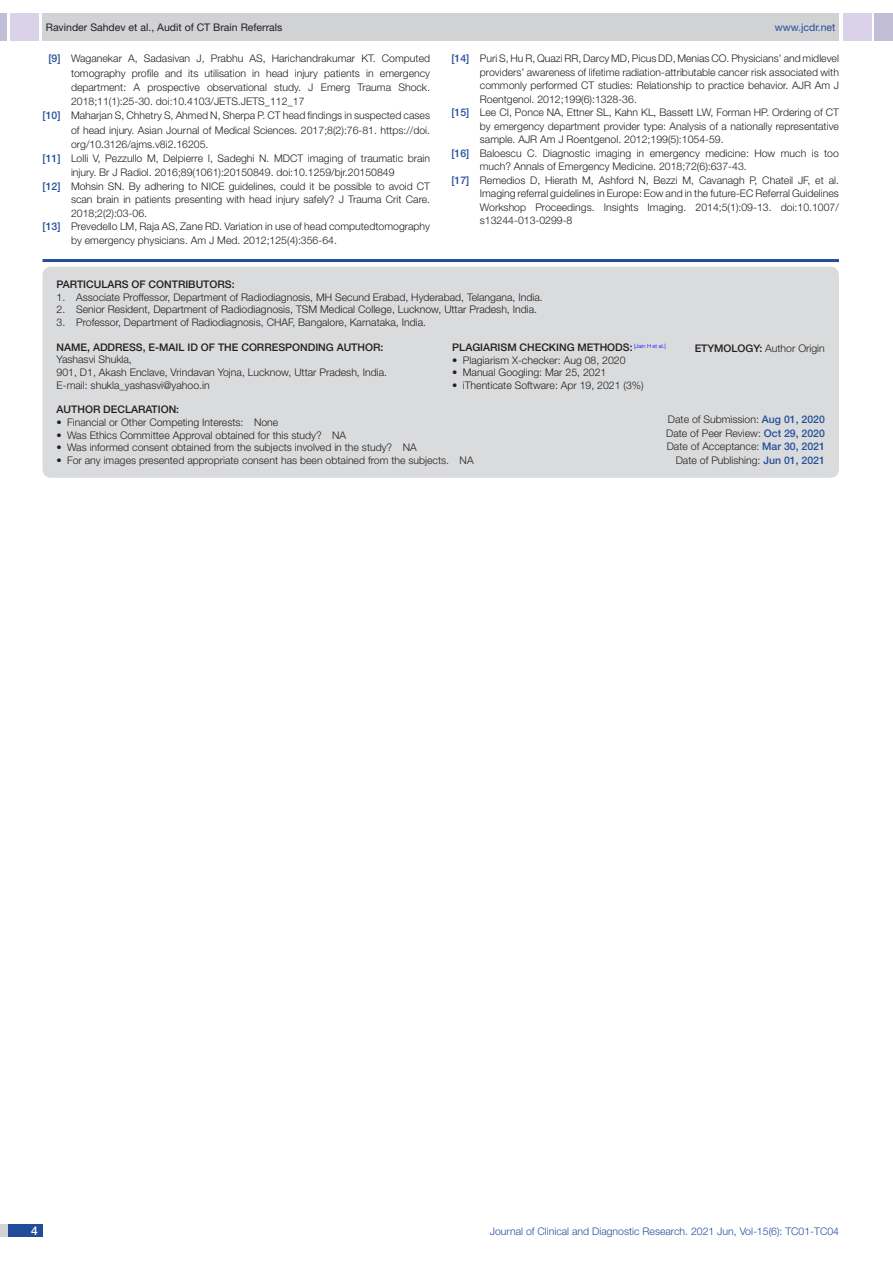
<style>
.page{position:relative;width:893px;height:1263px;background:#fff}
.page>*{position:absolute;margin:0;border:0;box-sizing:border-box;transform-origin:0 0}
.t1{font:500 12px "Helvetica Neue";color:#fff}
.Partic_Contri_Txt{font:300 10.5px "Helvetica Neue";color:#231f20}
.Partic_Contri_Head{font:500 10.5px "Helvetica Neue";color:#231f20}
.tb_txt{font:300 10.5px "Helvetica Neue";color:#231f20}
.t2{font:300 10.5px "Helvetica Neue";color:#244e9b}
.t3{font:10.5px "Helvetica Neue";color:#231f20}
.Partic_Contri_Head-2{font:300 10.5px "Helvetica Neue";color:#231f20}
.t4{font:10.5px "Helvetica Neue";color:#244e9b}
.s1{font-weight:500;color:#244e9b}
.s2{font-weight:500}
</style>
<div class="page">
<div style="left:0;top:13px;width:7px;height:28px;background:#c2bed7"></div>
<div style="left:10px;top:13px;width:29px;height:28px;background:#d9d2e8"></div>
<div style="left:43px;top:13px;width:796px;height:28px;background:#d1d2d4"></div>
<div style="left:875px;top:13px;width:18px;height:28px;background:#c2bed7"></div>
<div style="left:843px;top:13px;width:29px;height:28px;background:#d9d2e8"></div>
<div style="left:0;top:1224px;width:43px;height:13px;background:#d1d2d4"></div>
<div style="left:8px;top:1224px;width:35px;height:13px;background:#214c99"></div>
<hr style="left:43px;top:259px;width:796px;height:3px;background:#244e9b">
<div style="left:43px;top:267px;width:796px;height:211px;background:#dadbdc;border-radius:9px"></div>
<p class="t3" style="left:46px;top:21px;width:238px">Ravinder Sahdev et al., Audit of CT Brain Referrals</p>
<p class="t4" style="left:775px;top:21px;width:62px">www.jcdr.net</p>
<p class="Partic_Contri_Txt" style="left:48px;top:52px;width:383px"><span class="s1">[9]</span> Waganekar A, Sadasivan J, Prabhu AS, Harichandrakumar KT. Computed</p>
<p class="Partic_Contri_Txt" style="left:71px;top:66px;width:361px">tomography profile and its utilisation in head injury patients in emergency</p>
<p class="Partic_Contri_Txt" style="left:71px;top:81px;width:361px">department: A prospective observational study. J Emerg Trauma Shock.</p>
<p class="Partic_Contri_Txt" style="left:71px;top:95px;width:235px">2018;11(1):25-30. doi:10.4103/JETS.JETS_112_17</p>
<p class="Partic_Contri_Txt" style="left:43px;top:109px;width:389px"><span class="s1">[10]</span> Maharjan S, Chhetry S, Ahmed N, Sherpa P. CT head findings in suspected cases</p>
<p class="Partic_Contri_Txt" style="left:71px;top:123px;width:361px">of head injury. Asian Journal of Medical Sciences. 2017;8(2):76-81. https://doi.</p>
<p class="Partic_Contri_Txt" style="left:71px;top:138px;width:139px">org/10.3126/ajms.v8i2.16205.</p>
<p class="Partic_Contri_Txt" style="left:43px;top:152px;width:389px"><span class="s1">[11]</span> Lolli V, Pezzullo M, Delpierre I, Sadeghi N. MDCT imaging of traumatic brain</p>
<p class="Partic_Contri_Txt" style="left:71px;top:166px;width:325px">injury. Br J Radiol. 2016;89(1061):20150849. doi:10.1259/bjr.20150849</p>
<p class="Partic_Contri_Txt" style="left:43px;top:180px;width:389px"><span class="s1">[12]</span> Mohsin SN. By adhering to NICE guidelines, could it be possible to avoid CT</p>
<p class="Partic_Contri_Txt" style="left:71px;top:193px;width:361px">scan brain in patients presenting with head injury safely? J Trauma Crit Care.</p>
<p class="Partic_Contri_Txt" style="left:71px;top:207px;width:78px">2018;2(2):03-06.</p>
<p class="Partic_Contri_Txt" style="left:43px;top:220px;width:389px"><span class="s1">[13]</span> Prevedello LM, Raja AS, Zane RD. Variation in use of head computedtomography</p>
<p class="Partic_Contri_Txt" style="left:71px;top:234px;width:267px">by emergency physicians. Am J Med. 2012;125(4):356-64.</p>
<p class="Partic_Contri_Txt" style="left:451px;top:52px;width:389px"><span class="s1">[14]</span> Puri S, Hu R, Quazi RR, Darcy MD, Picus DD, Menias CO. Physicians’ and midlevel</p>
<p class="Partic_Contri_Txt" style="left:480px;top:66px;width:361px">providers’ awareness of lifetime radiation-attributable cancer risk associated with</p>
<p class="Partic_Contri_Txt" style="left:480px;top:79px;width:361px">commonly performed CT studies: Relationship to practice behavior. AJR Am J</p>
<p class="Partic_Contri_Txt" style="left:480px;top:93px;width:159px">Roentgenol. 2012;199(6):1328-36.</p>
<p class="Partic_Contri_Txt" style="left:451px;top:106px;width:389px"><span class="s1">[15]</span> Lee CI, Ponce NA, Ettner SL, Kahn KL, Bassett LW, Forman HP. Ordering of CT</p>
<p class="Partic_Contri_Txt" style="left:480px;top:120px;width:361px">by emergency department provider type: Analysis of a nationally representative</p>
<p class="Partic_Contri_Txt" style="left:480px;top:133px;width:245px">sample. AJR Am J Roentgenol. 2012;199(5):1054-59.</p>
<p class="Partic_Contri_Txt" style="left:451px;top:147px;width:389px"><span class="s1">[16]</span> Baloescu C. Diagnostic imaging in emergency medicine: How much is too</p>
<p class="Partic_Contri_Txt" style="left:480px;top:160px;width:268px">much? Annals of Emergency Medicine. 2018;72(6):637-43.</p>
<p class="Partic_Contri_Txt" style="left:451px;top:174px;width:389px"><span class="s1">[17]</span> Remedios D, Hierath M, Ashford N, Bezzi M, Cavanagh P, Chateil JF, et al.</p>
<p class="Partic_Contri_Txt" style="left:480px;top:187px;width:361px">Imaging referral guidelines in Europe: Eow and in the future-EC Referral Guidelines</p>
<p class="Partic_Contri_Txt" style="left:480px;top:201px;width:361px">Workshop Proceedings. Insights Imaging. 2014;5(1):09-13. doi:10.1007/</p>
<p class="Partic_Contri_Txt" style="left:480px;top:214px;width:94px">s13244-013-0299-8</p>
<p class="Partic_Contri_Head" style="left:57px;top:278px;width:179px">PARTICULARS OF CONTRIBUTORS:</p>
<p class="Partic_Contri_Txt" style="left:57px;top:290px;width:488px">1. Associate Proffessor, Department of Radiodiagnosis, MH Secund Erabad, Hyderabad, Telangana, India.</p>
<p class="Partic_Contri_Txt" style="left:57px;top:303px;width:482px">2. Senior Resident, Department of Radiodiagnosis, TSM Medical College, Lucknow, Uttar Pradesh, India.</p>
<p class="Partic_Contri_Txt" style="left:57px;top:316px;width:371px">3. Professor, Department of Radiodiagnosis, CHAF, Bangalore, Karnataka, India.</p>
<p class="Partic_Contri_Head" style="left:452px;top:341px;width:215px">PLAGIARISM CHECKING METHODS: <sup>[Jain</sup> <sup>H</sup> <sup>et</sup> <sup>al.]</sup></p>
<p class="tb_txt" style="left:452px;top:353px;width:175px">• Plagiarism X-checker: Aug 08, 2020</p>
<p class="tb_txt" style="left:452px;top:366px;width:156px">• Manual Googling: Mar 25, 2021</p>
<p class="tb_txt" style="left:452px;top:379px;width:193px">• iThenticate Software: Apr 19, 2021 (3%)</p>
<p class="Partic_Contri_Head" style="left:57px;top:341px;width:328px">NAME, ADDRESS, E-MAIL ID OF THE CORRESPONDING AUTHOR:</p>
<p class="Partic_Contri_Head" style="left:695px;top:342px;width:16px">ETYMOLOGY</p>
<p class="Partic_Contri_Head-2" style="left:759px;top:341px;width:67px"><span class="s2">:</span> Author Origin</p>
<p class="Partic_Contri_Txt" style="left:57px;top:353px;width:77px">Yashasvi Shukla,</p>
<p class="Partic_Contri_Txt" style="left:57px;top:366px;width:332px">901, D1, Akash Enclave, Vrindavan Yojna, Lucknow, Uttar Pradesh, India.</p>
<p class="Partic_Contri_Txt" style="left:57px;top:378px;width:155px">E-mail: shukla_yashasvi@yahoo.in</p>
<p class="Partic_Contri_Txt" style="left:668px;top:413px;width:158px">Date of Submission: <span class="s1">AUG 01, 2020</span></p>
<p class="Partic_Contri_Txt" style="left:666px;top:427px;width:160px">Date of Peer Review: <span class="s1">OCT 29, 2020</span></p>
<p class="Partic_Contri_Txt" style="left:667px;top:440px;width:160px">Date of Acceptance: <span class="s1">MAR 30, 2021</span></p>
<p class="Partic_Contri_Txt" style="left:676px;top:454px;width:151px">Date of Publishing: <span class="s1">JUN 01, 2021</span></p>
<p class="Partic_Contri_Head" style="left:57px;top:403px;width:16px">AUTHOR</p>
<p class="Partic_Contri_Head" style="left:103px;top:403px;width:8px">DECLARATION</p>
<p class="Partic_Contri_Head" style="left:176px;top:403px;width:4px">:</p>
<p class="Partic_Contri_Txt" style="left:57px;top:416px;width:223px">• Financial or Other Competing Interests: None</p>
<p class="Partic_Contri_Txt" style="left:57px;top:428px;width:291px">• Was Ethics Committee Approval obtained for this study? NA</p>
<p class="Partic_Contri_Txt" style="left:57px;top:441px;width:362px">• Was informed consent obtained from the subjects involved in the study? NA</p>
<p class="Partic_Contri_Txt" style="left:57px;top:454px;width:418px">• For any images presented appropriate consent has been obtained from the subjects. NA</p>
<p class="t1" style="left:31px;top:1223px;width:8px">4</p>
<p class="t2" style="left:490px;top:1225px;width:351px">Journal of Clinical and Diagnostic Research. 2021 Jun, Vol-15(6): TC01-TC04</p>
</div>
